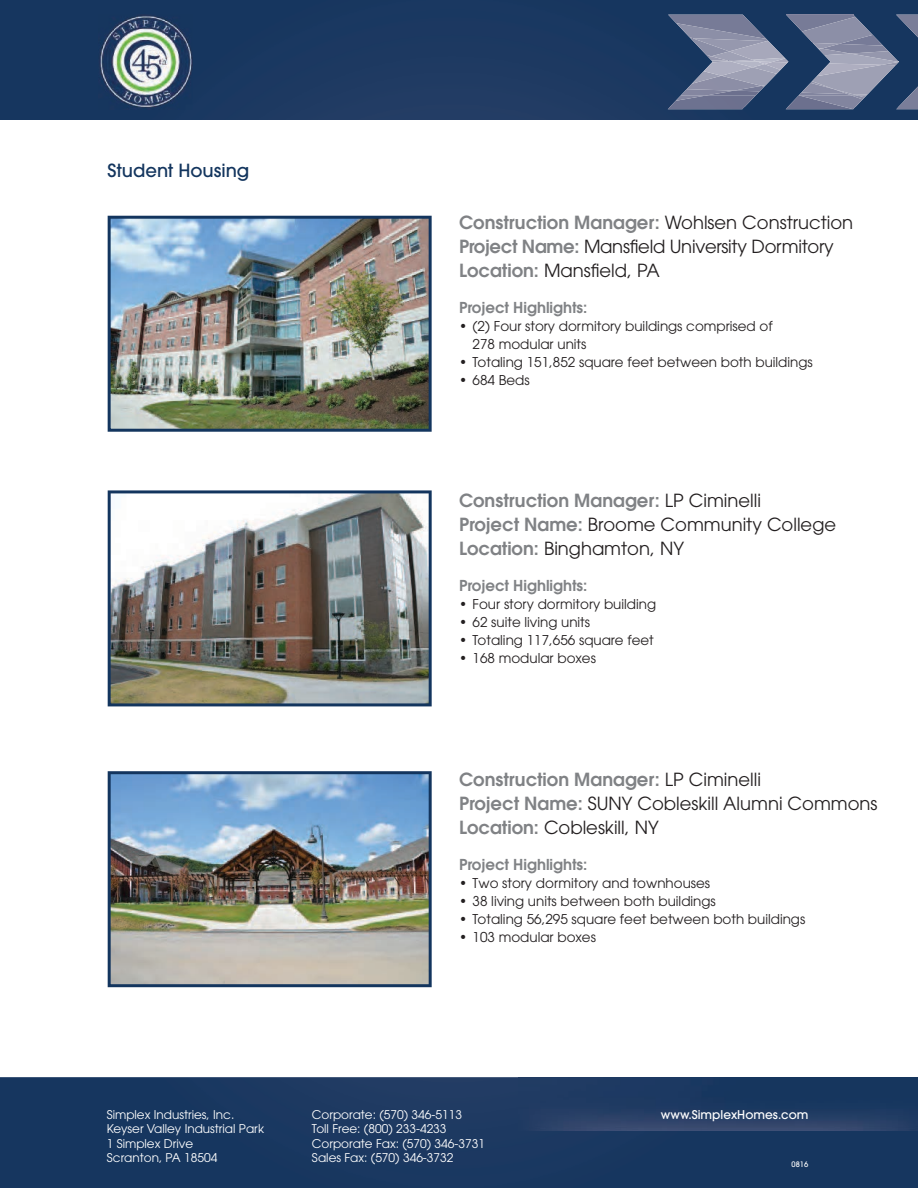
<style>
.page{position:relative;width:918px;height:1188px;background:#fff}
.page>*{position:absolute;margin:0;border:0;box-sizing:border-box;transform-origin:0 0}
.t1{font:18px/24px "ITC Avant Garde Std";color:#231f20}
.t2{font:500 18px "ITC Avant Garde Std";color:#13355e}
.t3{font:600 15px "ITC Avant Garde Std";color:#808285}
.t4{font:13.5px/18px "ITC Avant Garde Std";color:#231f20}
.t5{font:12px/14.4px "ITC Avant Garde Std";color:#fff}
.t6{font:500 12px "ITC Avant Garde Std";color:#fff}
.t7{font:500 7.5px "ITC Avant Garde Std";color:#fff}
.s1{font-weight:600;color:#808285}
</style>
<div class="page">
<div style="left:0;top:1077px;width:539px;height:111px;background:#18375f"></div>
<div style="left:539px;top:1131px;width:379px;height:57px;background:#16365f"></div>
<div style="left:0;top:0;width:107px;height:120px;background:#16365f"></div>
<div style="left:107px;top:109px;width:811px;height:11px;background:#1d3961"></div>
<div style="left:163px;top:0;width:755px;height:109px;background:#1a3861"></div>
<img style="left:107px;top:0;width:56px;height:15px">
<img style="left:896px;top:87px;width:22px;height:22px">
<img style="left:896px;top:15px;width:22px;height:22px">
<img style="left:873px;top:20px;width:8px;height:8px">
<img style="left:880px;top:95px;width:16px;height:1px">
<img style="left:668px;top:109px;width:74px;height:1px">
<img style="left:668px;top:96px;width:87px;height:13px">
<img style="left:786px;top:96px;width:13px;height:13px">
<img style="left:734px;top:92px;width:26px;height:4px">
<img style="left:799px;top:93px;width:30px;height:16px">
<img style="left:800px;top:96px;width:29px;height:13px">
<img style="left:786px;top:15px;width:87px;height:20px">
<img style="left:786px;top:15px;width:67px;height:1px">
<img style="left:668px;top:15px;width:98px;height:24px">
<img style="left:676px;top:23px;width:92px;height:18px">
<img style="left:730px;top:33px;width:36px;height:5px">
<img style="left:680px;top:89px;width:25px;height:7px">
<img style="left:705px;top:91px;width:29px;height:5px">
<img style="left:676px;top:96px;width:29px;height:5px">
<img style="left:802px;top:17px;width:71px;height:27px">
<img style="left:801px;top:83px;width:11px;height:11px">
<img style="left:690px;top:39px;width:16px;height:17px">
<img style="left:812px;top:65px;width:84px;height:30px">
<img style="left:819px;top:84px;width:10px;height:5px">
<svg style="left:829px;top:82px;width:51px;height:27px"></svg>
<img style="left:692px;top:38px;width:75px;height:13px">
<img style="left:687px;top:76px;width:47px;height:15px">
<img style="left:692px;top:71px;width:12px;height:5px">
<img style="left:692px;top:76px;width:29px;height:8px">
<img style="left:721px;top:74px;width:56px;height:12px">
<svg style="left:734px;top:85px;width:32px;height:7px"></svg>
<img style="left:745px;top:82px;width:16px;height:4px">
<img style="left:753px;top:70px;width:28px;height:4px">
<img style="left:704px;top:61px;width:49px;height:15px">
<img style="left:721px;top:72px;width:14px;height:4px">
<img style="left:839px;top:44px;width:22px;height:7px">
<img style="left:850px;top:51px;width:11px;height:3px">
<img style="left:819px;top:49px;width:31px;height:6px">
<img style="left:824px;top:54px;width:37px;height:9px">
<img style="left:850px;top:54px;width:11px;height:8px">
<img style="left:817px;top:63px;width:44px;height:2px">
<img style="left:817px;top:65px;width:65px;height:11px">
<svg style="left:861px;top:28px;width:39px;height:38px"></svg>
<img style="left:729px;top:41px;width:56px;height:10px">
<svg style="left:813px;top:43px;width:26px;height:7px"></svg>
<svg style="left:706px;top:51px;width:82px;height:19px;background:#9fa3b7"></svg>
<img style="left:518px;top:1077px;width:400px;height:54px">
<img style="left:99px;top:15px;width:93px;height:94px">
<img style="left:108px;top:216px;width:324px;height:216px">
<img style="left:108px;top:490px;width:324px;height:216px">
<img style="left:108px;top:771px;width:324px;height:216px">
<h1 class="t2" style="left:108px;top:161px;width:143px">Student Housing</h1>
<h1 class="t1" style="left:459px;top:211px;width:396px"><span class="s1">Construction Manager:</span> Wohlsen Construction<br><span class="s1">Project Name:</span> Mansfield University Dormitory<br><span class="s1">Location:</span> Mansfield, PA</h1>
<p class="t3" style="left:459px;top:300px;width:130px">Project Highlights:</p>
<p class="t4" style="left:473px;top:318px;width:301px;text-indent:-14px">• (2) Four story dormitory buildings comprised of<br>278 modular units</p>
<p class="t4" style="left:459px;top:354px;width:355px">• Totaling 151,852 square feet between both buildings</p>
<p class="t4" style="left:459px;top:372px;width:72px">• 684 Beds</p>
<h1 class="t1" style="left:459px;top:489px;width:379px"><span class="s1">Construction Manager:</span> LP Ciminelli<br><span class="s1">Project Name:</span> Broome Community College<br><span class="s1">Location:</span> Binghamton, NY</h1>
<p class="t3" style="left:459px;top:578px;width:130px">Project Highlights:</p>
<p class="t4" style="left:459px;top:595px;width:199px">• Four story dormitory building</p>
<p class="t4" style="left:459px;top:613px;width:133px">• 62 suite living units</p>
<p class="t4" style="left:459px;top:631px;width:196px">• Totaling 117,656 square feet</p>
<p class="t4" style="left:459px;top:649px;width:138px">• 168 modular boxes</p>
<h1 class="t1" style="left:459px;top:768px;width:420px"><span class="s1">Construction Manager:</span> LP Ciminelli<br><span class="s1">Project Name:</span> SUNY Cobleskill Alumni Commons<br><span class="s1">Location:</span> Cobleskill, NY</h1>
<p class="t3" style="left:459px;top:857px;width:130px">Project Highlights:</p>
<p class="t4" style="left:459px;top:874px;width:253px">• Two story dormitory and townhouses</p>
<p class="t4" style="left:459px;top:892px;width:258px">• 38 living units between both buildings</p>
<p class="t4" style="left:459px;top:910px;width:348px">• Totaling 56,295 square feet between both buildings</p>
<p class="t4" style="left:459px;top:928px;width:138px">• 103 modular boxes</p>
<p class="t5" style="left:107px;top:1108px;width:159px">Simplex Industries, Inc.<br>Keyser Valley Industrial Park<br>1 Simplex Drive<br>Scranton, PA 18504</p>
<p class="t5" style="left:312px;top:1108px;width:175px">Corporate: (570) 346-5113<br>Toll Free: (800) 233-4233<br>Corporate Fax: (570) 346-3731<br>Sales Fax: (570) 346-3732</p>
<p class="t6" style="left:661px;top:1109px;width:149px">www.SimplexHomes.com</p>
<p class="t7" style="left:792px;top:1160px;width:18px">0816</p>
</div>
